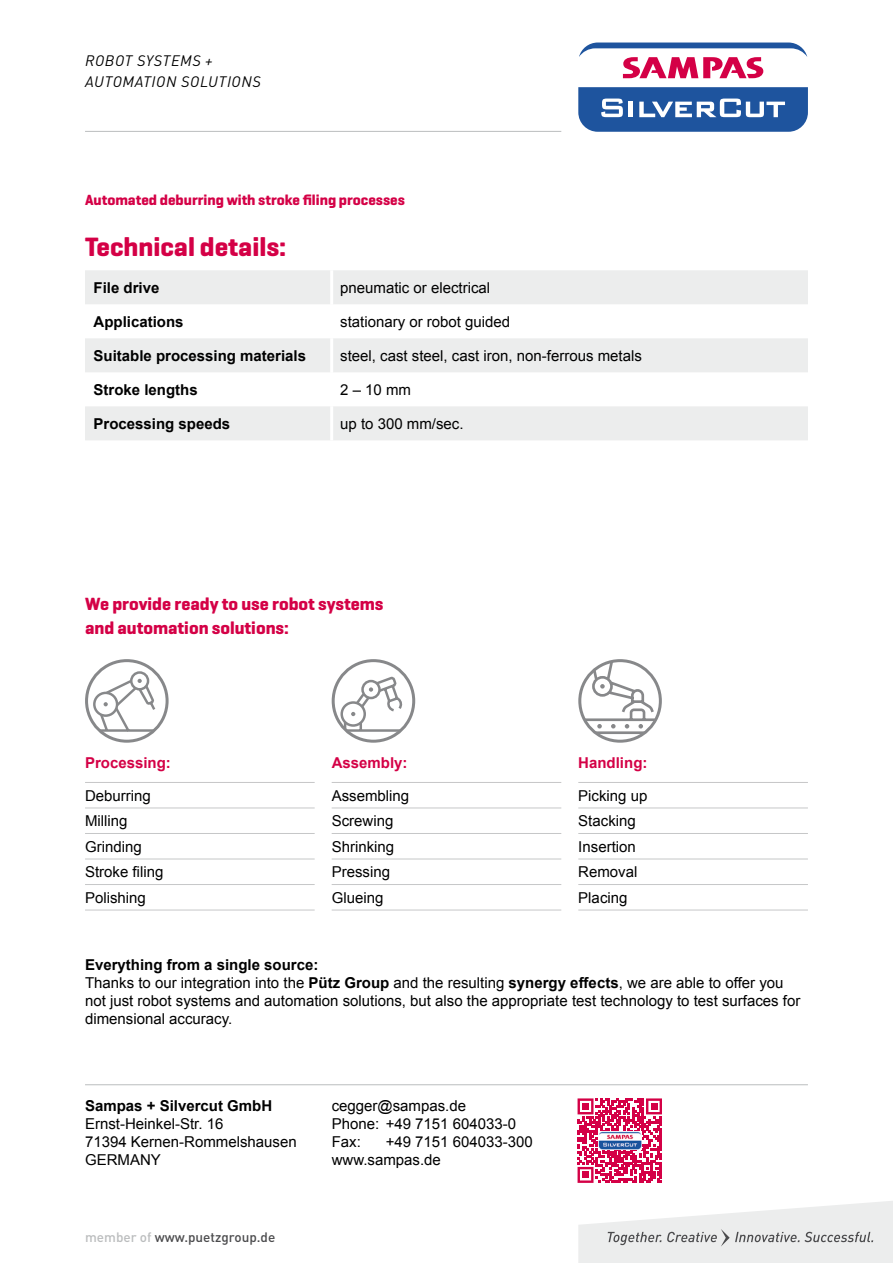
<style>
.page{position:relative;width:893px;height:1263px;background:#fff}
.page>*{position:absolute;margin:0;border:0;box-sizing:border-box;transform-origin:0 0}
.t1{font:700 27px "Geogrotesque";color:#d40046}
.t2{font:700 18px/24px "Geogrotesque";color:#d40046}
.t3{font:15px/25.5px "Arial";color:#000}
.t4{font:700 15px "Arial";color:#000}
.t5{font:700 15px "Geogrotesque";color:#d40046}
.t6{font:italic 15px/21px "DIN Pro";letter-spacing:.04em;color:#000}
.t7{font:700 15px "Arial";color:#d40046}
.t8{font:500 13.5px "DIN Pro";color:#4b4b4d}
.s1{font-weight:700}
.s2{color:#bbbdbe}
</style>
<div class="page">
<hr style="left:85px;top:1084px;width:723px;height:1px;background:#bbbdbe">
<hr style="left:85px;top:131px;width:476px;height:1px;background:#bbbdbe">
<svg style="left:578px;top:87px;width:230px;height:45px;background:#4370ae"></svg>
<svg style="left:579px;top:43px;width:228px;height:35px"></svg>
<svg style="left:578px;top:1201px;width:315px;height:62px"></svg>
<svg style="left:578px;top:1098px;width:84px;height:85px"></svg>
<div style="left:582px;top:1103px;width:7px;height:7px;background:#d40046"></div>
<div style="left:651px;top:1103px;width:6px;height:7px;background:#d40046"></div>
<div style="left:582px;top:1171px;width:7px;height:7px;background:#d40046"></div>
<img style="left:598px;top:1132px;width:43px;height:17px">
<svg style="left:85px;top:270px;width:723px;height:170px;fill:#eceded"></svg>
<hr style="left:330px;top:270px;width:3px;height:34px;background:#fff">
<hr style="left:330px;top:304px;width:3px;height:34px;background:#fff">
<hr style="left:330px;top:338px;width:3px;height:34px;background:#fff">
<hr style="left:330px;top:372px;width:3px;height:34px;background:#fff">
<hr style="left:330px;top:406px;width:3px;height:34px;background:#fff">
<svg style="left:87px;top:661px;width:80px;height:80px"></svg>
<svg style="left:87px;top:670px;width:74px;height:71px"></svg>
<div style="left:85px;top:659px;width:84px;height:84px;border:3px solid #87888a;border-radius:50%"></div>
<svg style="left:333px;top:661px;width:81px;height:80px"></svg>
<svg style="left:333px;top:674px;width:79px;height:66px"></svg>
<div style="left:332px;top:659px;width:83px;height:84px;border:3px solid #87888a;border-radius:50%"></div>
<svg style="left:580px;top:661px;width:80px;height:80px"></svg>
<div style="left:578px;top:659px;width:84px;height:84px;border:3px solid #87888a;border-radius:50%"></div>
<hr style="left:85px;top:782px;width:230px;height:1px;background:#c6c7c8">
<hr style="left:85px;top:807px;width:230px;height:1px;background:#c6c7c8">
<hr style="left:85px;top:833px;width:230px;height:1px;background:#c6c7c8">
<hr style="left:85px;top:859px;width:230px;height:1px;background:#c6c7c8">
<hr style="left:85px;top:884px;width:230px;height:1px;background:#c6c7c8">
<hr style="left:85px;top:910px;width:230px;height:1px;background:#c6c7c8">
<hr style="left:332px;top:782px;width:229px;height:1px;background:#c6c7c8">
<hr style="left:332px;top:807px;width:229px;height:1px;background:#c6c7c8">
<hr style="left:332px;top:833px;width:229px;height:1px;background:#c6c7c8">
<hr style="left:332px;top:859px;width:229px;height:1px;background:#c6c7c8">
<hr style="left:332px;top:884px;width:229px;height:1px;background:#c6c7c8">
<hr style="left:332px;top:910px;width:229px;height:1px;background:#c6c7c8">
<hr style="left:578px;top:782px;width:230px;height:1px;background:#c6c7c8">
<hr style="left:578px;top:807px;width:230px;height:1px;background:#c6c7c8">
<hr style="left:578px;top:833px;width:230px;height:1px;background:#c6c7c8">
<hr style="left:578px;top:859px;width:230px;height:1px;background:#c6c7c8">
<hr style="left:578px;top:884px;width:230px;height:1px;background:#c6c7c8">
<hr style="left:578px;top:910px;width:230px;height:1px;background:#c6c7c8">
<p class="t6" style="left:85px;top:50px;width:177px">ROBOT SYSTEMS +<br>AUTOMATION SOLUTIONS</p>
<p class="t5" style="left:85px;top:190px;width:321px">Automated deburring with stroke filing processes</p>
<h1 class="t1" style="left:85px;top:229px;width:203px">Technical details:</h1>
<p class="t4" style="left:94px;top:278px;width:67px">File drive</p>
<p class="t3" style="left:340px;top:275px;width:152px">pneumatic or electrical</p>
<p class="t4" style="left:94px;top:312px;width:92px">Applications</p>
<p class="t3" style="left:340px;top:309px;width:172px">stationary or robot guided</p>
<p class="t4" style="left:94px;top:346px;width:214px">Suitable processing materials</p>
<p class="t3" style="left:340px;top:343px;width:303px">steel, cast steel, cast iron, non-ferrous metals</p>
<p class="t4" style="left:94px;top:380px;width:106px">Stroke lengths</p>
<p class="t3" style="left:340px;top:377px;width:72px">2 – 10 mm</p>
<p class="t4" style="left:94px;top:414px;width:138px">Processing speeds</p>
<p class="t3" style="left:340px;top:411px;width:125px">up to 300 mm/sec.</p>
<p class="t2" style="left:85px;top:591px;width:300px">We provide ready to use robot systems and automation solutions:</p>
<p class="t7" style="left:85px;top:753px;width:87px">Processing:</p>
<p class="t3" style="left:85px;top:783px;width:80px">Deburring<br>Milling<br>Grinding<br>Stroke filing<br>Polishing</p>
<p class="t7" style="left:332px;top:753px;width:77px">Assembly:</p>
<p class="t3" style="left:332px;top:783px;width:79px">Assembling<br>Screwing<br>Shrinking<br>Pressing<br>Glueing</p>
<p class="t7" style="left:578px;top:753px;width:71px">Handling:</p>
<p class="t3" style="left:578px;top:783px;width:71px">Picking up<br>Stacking<br>Insertion<br>Removal<br>Placing</p>
<p class="t3" style="left:85px;top:955px;width:717px;line-height:18px"><span class="s1">Everything from a single source:<br></span>Thanks to our integration into the <span class="s1">Pütz Group</span> and the resulting <span class="s1">synergy effects</span>, we are able to offer you not just robot systems and automation solutions, but also the appropriate test technology to test surfaces for dimensional accuracy.</p>
<p class="t4" style="left:85px;top:1095px;width:189px">Sampas + Silvercut GmbH</p>
<p class="t3" style="left:85px;top:1114px;width:213px;line-height:18px">Ernst-Heinkel-Str. 16<br>71394 Kernen-Rommelshausen<br>GERMANY</p>
<p class="t8" style="left:85px;top:1228px;width:192px"><span class="s2">member of</span> www.puetzgroup.de</p>
<p class="t3" style="left:332px;top:1096px;width:186px;line-height:18px">cegger@sampas.de<br>Phone: +49 7151 604033-0<br>Fax:</p>
<p class="t3" style="left:332px;top:1132px;width:203px;line-height:18px;text-indent:54px">+49 7151 604033-300 www.sampas.de</p>
</div>
